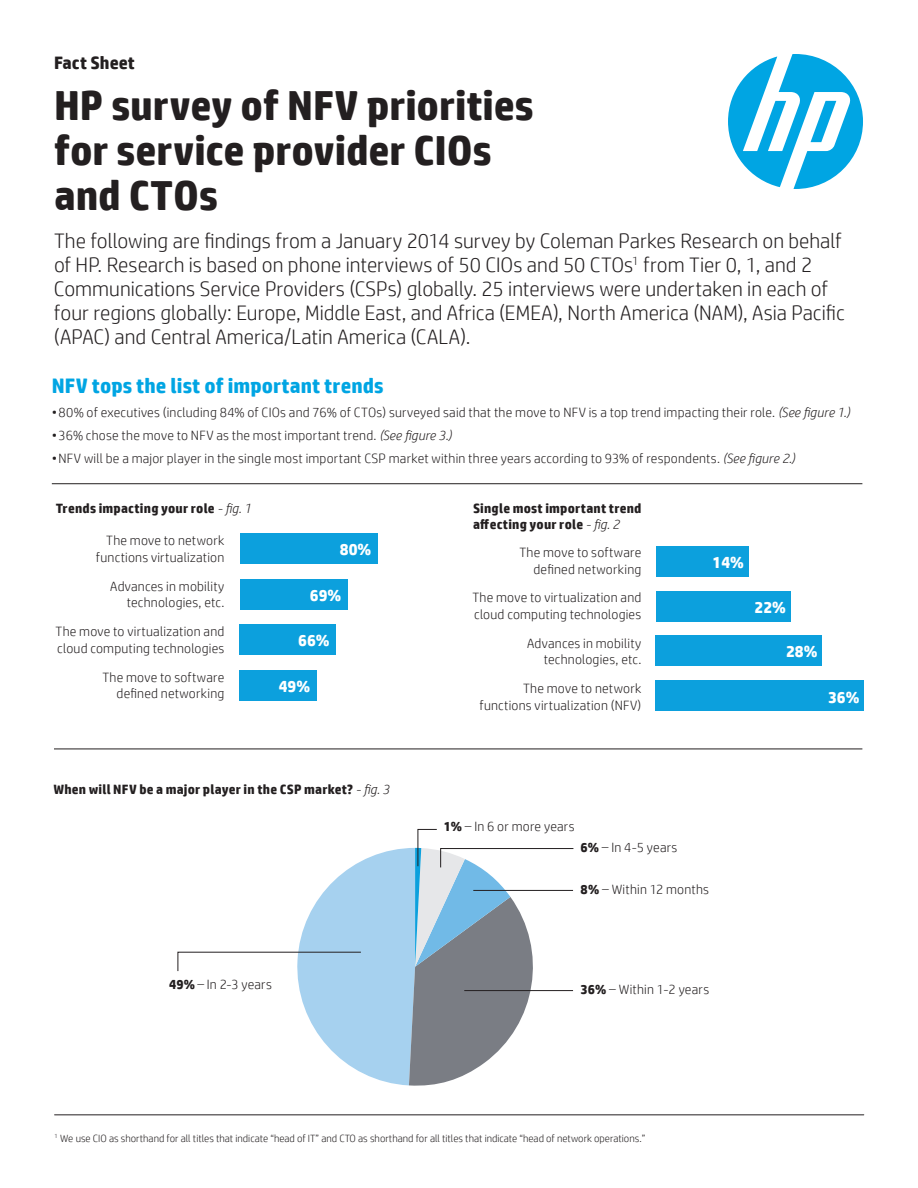
<style>
.page{position:relative;width:918px;height:1188px;background:#fff}
.page>*{position:absolute;margin:0;border:0;box-sizing:border-box;transform-origin:0 0}
.t1{font:700 42px/45px "HP Simplified";color:#231f20}
.t2{font:300 21px/24px "HP Simplified";color:#231f20}
.t3{font:700 21px "HP Simplified";letter-spacing:.005em;color:#00a5e3}
.t4{font:700 18px "HP Simplified";color:#231f20}
.t5{font:700 16.5px "HP Simplified";color:#fff}
.t6{font:300 13.5px/16.5px "HP Simplified";letter-spacing:.015em;color:#231f20;text-align:right}
.t7{font:700 13.5px/16.5px "HP Simplified";letter-spacing:.015em;color:#231f20}
.t8{font:300 10.5px "HP Simplified";color:#231f20}
.s1{font-style:italic}
.s2{font-weight:300;font-style:italic}
.s3{font-weight:700}
</style>
<div class="page">
<svg style="left:728px;top:54px;width:135px;height:135px"></svg>
<hr style="left:55px;top:1115px;width:809px;height:1px;background:#231f20">
<svg style="left:177px;top:829px;width:397px;height:257px"></svg>
<hr style="left:473px;top:890px;width:100px;height:1px;background:#231f20">
<hr style="left:54px;top:749px;width:808px;height:1px;background:#231f20">
<div style="left:240px;top:533px;width:137px;height:31px;background:#0ca0dd"></div>
<div style="left:240px;top:579px;width:107px;height:30px;background:#0ca0dd"></div>
<div style="left:239px;top:624px;width:97px;height:31px;background:#0ca0dd"></div>
<div style="left:239px;top:670px;width:77px;height:30px;background:#0ca0dd"></div>
<hr style="left:52px;top:483px;width:810px;height:1px;background:#231f20">
<div style="left:656px;top:546px;width:92px;height:30px;background:#0ca0dd"></div>
<div style="left:656px;top:681px;width:208px;height:30px;background:#0ca0dd"></div>
<div style="left:656px;top:635px;width:166px;height:31px;background:#0ca0dd"></div>
<div style="left:656px;top:592px;width:134px;height:30px;background:#0ca0dd"></div>
<hr style="left:464px;top:990px;width:109px;height:1px;background:#231f20">
<h3 class="t4" style="left:54px;top:52px;width:82px">Fact Sheet</h3>
<h1 class="t1" style="left:54px;top:83px;width:481px">HP survey of NFV priorities for service provider CIOs and CTOs</h1>
<p class="t2" style="left:54px;top:228px;width:792px">The following are findings from a January 2014 survey by Coleman Parkes Research on behalf of HP. Research is based on phone interviews of 50 CIOs and 50 CTOs<sup>1</sup> from Tier 0, 1, and 2<br>Communications Service Providers (CSPs) globally. 25 interviews were undertaken in each of four regions globally: Europe, Middle East, and Africa (EMEA), North America (NAM), Asia Pacific (APAC) and Central America/Latin America (CALA).</p>
<h2 class="t3" style="left:52px;top:374px;width:333px">NFV tops the list of important trends</h2>
<p class="t6" style="left:52px;top:404px;width:800px">•80% of executives (including 84% of CIOs and 76% of CTOs) surveyed said that the move to NFV is a top trend impacting their role. <span class="s1">(See figure 1.)</span></p>
<p class="t6" style="left:52px;top:427px;width:402px">•36% chose the move to NFV as the most important trend. <span class="s1">(See figure 3.)</span></p>
<p class="t6" style="left:52px;top:450px;width:745px">•NFV will be a major player in the single most important CSP market within three years according to 93% of respondents. <span class="s1">(See figure 2.)</span></p>
<p class="t7" style="left:56px;top:500px;width:197px">Trends impacting your role <span class="s2">- fig. 1</span></p>
<p class="t7" style="left:473px;top:500px;width:170px">Single most important trend affecting your role <span class="s2">- fig. 2</span></p>
<p class="t6" style="left:519px;top:544px;width:124px">The move to software defined networking</p>
<p class="t5" style="left:713px;top:553px;width:33px">14%</p>
<p class="t6" style="left:96px;top:532px;width:130px">The move to network functions virtualization</p>
<p class="t5" style="left:340px;top:540px;width:33px">80%</p>
<p class="t6" style="left:110px;top:578px;width:116px">Advances in mobility technologies, etc.</p>
<p class="t5" style="left:310px;top:585px;width:33px">69%</p>
<p class="t6" style="left:55px;top:623px;width:170px;text-align:left">The move to virtualization and cloud computing technologies</p>
<p class="t5" style="left:298px;top:631px;width:33px">66%</p>
<p class="t6" style="left:102px;top:669px;width:124px">The move to software defined networking</p>
<p class="t5" style="left:279px;top:676px;width:33px">49%</p>
<p class="t6" style="left:472px;top:589px;width:170px;text-align:left">The move to virtualization and cloud computing technologies</p>
<p class="t5" style="left:755px;top:598px;width:33px">22%</p>
<p class="t6" style="left:527px;top:635px;width:116px">Advances in mobility technologies, etc.</p>
<p class="t5" style="left:786px;top:642px;width:33px">28%</p>
<p class="t6" style="left:479px;top:680px;width:163px">The move to network functions virtualization (NFV)</p>
<p class="t5" style="left:828px;top:687px;width:33px">36%</p>
<p class="t7" style="left:53px;top:780px;width:338px">When will NFV be a major player in the CSP market? <span class="s2">- fig. 3</span></p>
<p class="t6" style="left:169px;top:976px;width:104px"><span class="s3">49%</span> – In 2-3 years</p>
<p class="t6" style="left:444px;top:818px;width:132px"><span class="s3">1%</span> – In 6 or more years</p>
<p class="t6" style="left:581px;top:839px;width:99px"><span class="s3">6%</span> – In 4-5 years</p>
<p class="t6" style="left:581px;top:881px;width:130px"><span class="s3">8%</span> – Within 12 months</p>
<p class="t6" style="left:581px;top:981px;width:130px"><span class="s3">36%</span> – Within 1-2 years</p>
<p class="t8" style="left:55px;top:1132px;width:592px"><sup>1</sup> We use CIO as shorthand for all titles that indicate “head of IT” and CTO as shorthand for all titles that indicate “head of network operations.”</p>
</div>
